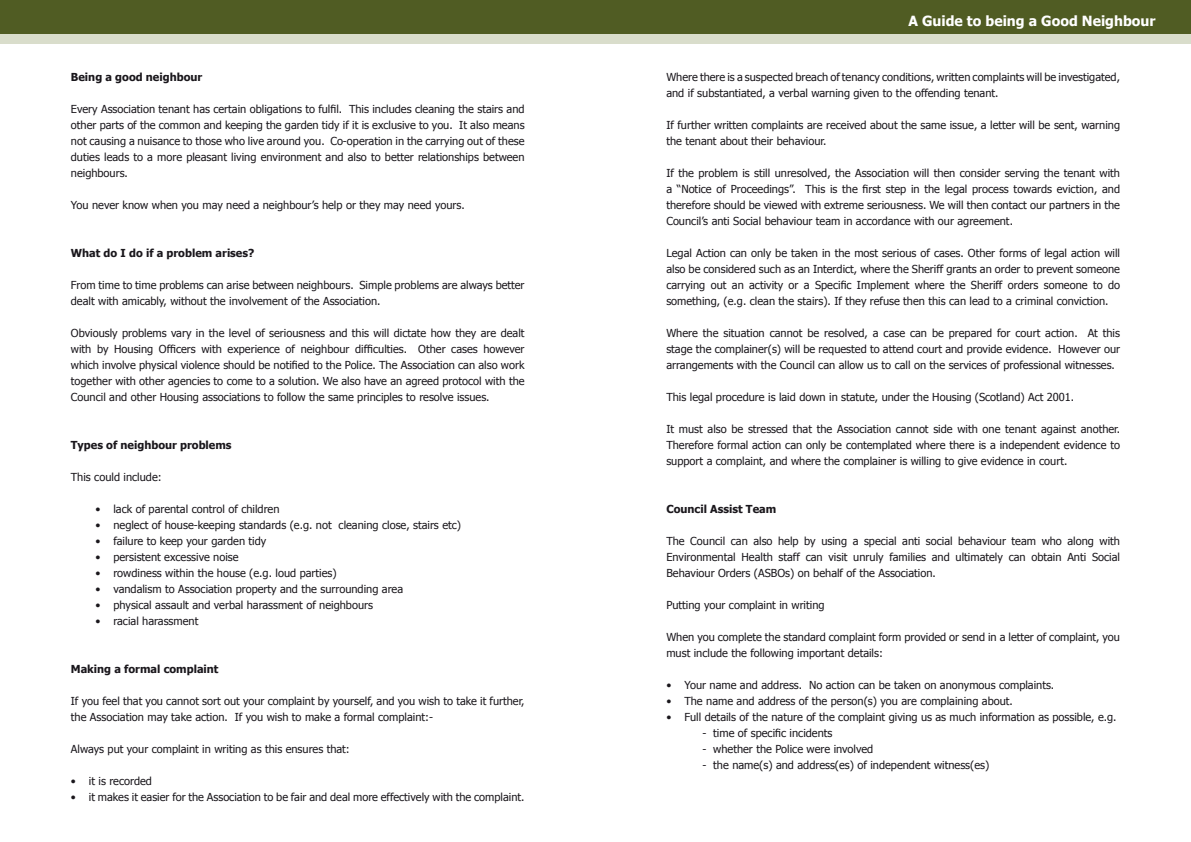
<style>
.page{position:relative;width:1191px;height:842px;background:#fff}
.page>*{position:absolute;margin:0;border:0;box-sizing:border-box;transform-origin:0 0}
.t1{font:700 14px "Tahoma";color:#fff}
.t2{font:11px/16px "Tahoma";color:#1a171c;text-align:justify}
.t3{font:700 11px "Tahoma";color:#1a171c}
</style>
<div class="page">
<div style="left:0;top:0;width:595px;height:44px;background:#d9ddcb"></div>
<div style="left:0;top:0;width:595px;height:34px;background:#505c23"></div>
<div style="left:595px;top:0;width:596px;height:44px;background:#d9ddcb"></div>
<div style="left:595px;top:0;width:596px;height:34px;background:#505c23"></div>
<p class="t3" style="left:71px;top:70px;width:133px">Being a good neighbour</p>
<p class="t2" style="left:71px;top:100px;width:455px">Every Association tenant has certain obligations to fulfil. This includes cleaning the stairs and other parts of the common and keeping the garden tidy if it is exclusive to you. It also means not causing a nuisance to those who live around you. Co-operation in the carrying out of these duties leads to a more pleasant living environment and also to better relationships between neighbours.</p>
<p class="t2" style="left:71px;top:196px;width:395px">You never know when you may need a neighbour’s help or they may need yours.</p>
<p class="t3" style="left:71px;top:246px;width:185px">What do I do if a problem arises?</p>
<p class="t2" style="left:71px;top:276px;width:455px">From time to time problems can arise between neighbours. Simple problems are always better dealt with amicably, without the involvement of the Association.</p>
<p class="t2" style="left:71px;top:324px;width:455px">Obviously problems vary in the level of seriousness and this will dictate how they are dealt with by Housing Officers with experience of neighbour difficulties. Other cases however which involve physical violence should be notified to the Police. The Association can also work together with other agencies to come to a solution. We also have an agreed protocol with the Council and other Housing associations to follow the same principles to resolve issues.</p>
<p class="t3" style="left:71px;top:438px;width:162px">Types of neighbour problems</p>
<p class="t2" style="left:71px;top:468px;width:92px">This could include:</p>
<p class="t2" style="left:95px;top:500px;width:186px">• lack of parental control of children</p>
<p class="t2" style="left:95px;top:516px;width:367px">• neglect of house-keeping standards (e.g. not cleaning close, stairs etc)</p>
<p class="t2" style="left:95px;top:532px;width:172px">• failure to keep your garden tidy</p>
<p class="t2" style="left:95px;top:548px;width:145px">• persistent excessive noise</p>
<p class="t2" style="left:95px;top:564px;width:243px">• rowdiness within the house (e.g. loud parties)</p>
<p class="t2" style="left:95px;top:580px;width:309px">• vandalism to Association property and the surrounding area</p>
<p class="t2" style="left:95px;top:596px;width:279px">• physical assault and verbal harassment of neighbours</p>
<p class="t2" style="left:95px;top:612px;width:104px">• racial harassment</p>
<p class="t3" style="left:71px;top:662px;width:149px">Making a formal complaint</p>
<p class="t2" style="left:71px;top:692px;width:455px">If you feel that you cannot sort out your complaint by yourself, and you wish to take it further, the Association may take action. If you wish to make a formal complaint:-</p>
<p class="t2" style="left:71px;top:740px;width:280px">Always put your complaint in writing as this ensures that:</p>
<p class="t2" style="left:71px;top:772px;width:83px">• it is recorded</p>
<p class="t2" style="left:71px;top:788px;width:455px">• it makes it easier for the Association to be fair and deal more effectively with the complaint.</p>
<p class="t1" style="left:908px;top:12px;width:249px">A Guide to being a Good Neighbour</p>
<p class="t2" style="left:666px;top:68px;width:455px">Where there is a suspected breach of tenancy conditions, written complaints will be investigated, and if substantiated, a verbal warning given to the offending tenant.</p>
<p class="t2" style="left:666px;top:116px;width:455px">If further written complaints are received about the same issue, a letter will be sent, warning the tenant about their behaviour.</p>
<p class="t2" style="left:666px;top:164px;width:455px">If the problem is still unresolved, the Association will then consider serving the tenant with a “Notice of Proceedings”. This is the first step in the legal process towards eviction, and therefore should be viewed with extreme seriousness. We will then contact our partners in the Council’s anti Social behaviour team in accordance with our agreement.</p>
<p class="t2" style="left:666px;top:244px;width:455px">Legal Action can only be taken in the most serious of cases. Other forms of legal action will also be considered such as an Interdict, where the Sheriff grants an order to prevent someone carrying out an activity or a Specific Implement where the Sheriff orders someone to do something, (e.g. clean the stairs). If they refuse then this can lead to a criminal conviction.</p>
<p class="t2" style="left:666px;top:324px;width:455px">Where the situation cannot be resolved, a case can be prepared for court action. At this stage the complainer(s) will be requested to attend court and provide evidence. However our arrangements with the Council can allow us to call on the services of professional witnesses.</p>
<p class="t2" style="left:666px;top:388px;width:409px">This legal procedure is laid down in statute, under the Housing (Scotland) Act 2001.</p>
<p class="t2" style="left:666px;top:420px;width:455px">It must also be stressed that the Association cannot side with one tenant against another.<br>Therefore formal action can only be contemplated where there is a independent evidence to support a complaint, and where the complainer is willing to give evidence in court.</p>
<p class="t3" style="left:666px;top:502px;width:111px">Council Assist Team</p>
<p class="t2" style="left:666px;top:532px;width:455px">The Council can also help by using a special anti social behaviour team who along with Environmental Health staff can visit unruly families and ultimately can obtain Anti Social Behaviour Orders (ASBOs) on behalf of the Association.</p>
<p class="t2" style="left:666px;top:596px;width:160px">Putting your complaint in writing</p>
<p class="t2" style="left:666px;top:628px;width:455px">When you complete the standard complaint form provided or send in a letter of complaint, you must include the following important details:</p>
<p class="t2" style="left:666px;top:676px;width:389px">• Your name and address. No action can be taken on anonymous complaints.</p>
<p class="t2" style="left:666px;top:692px;width:348px">• The name and address of the person(s) you are complaining about.</p>
<p class="t2" style="left:666px;top:709px;width:452px">• Full details of the nature of the complaint giving us as much information as possible, e.g.</p>
<p class="t2" style="left:702px;top:725px;width:132px">- time of specific incidents</p>
<p class="t2" style="left:702px;top:741px;width:172px">- whether the Police were involved</p>
<p class="t2" style="left:702px;top:757px;width:288px">- the name(s) and address(es) of independent witness(es)</p>
</div>
